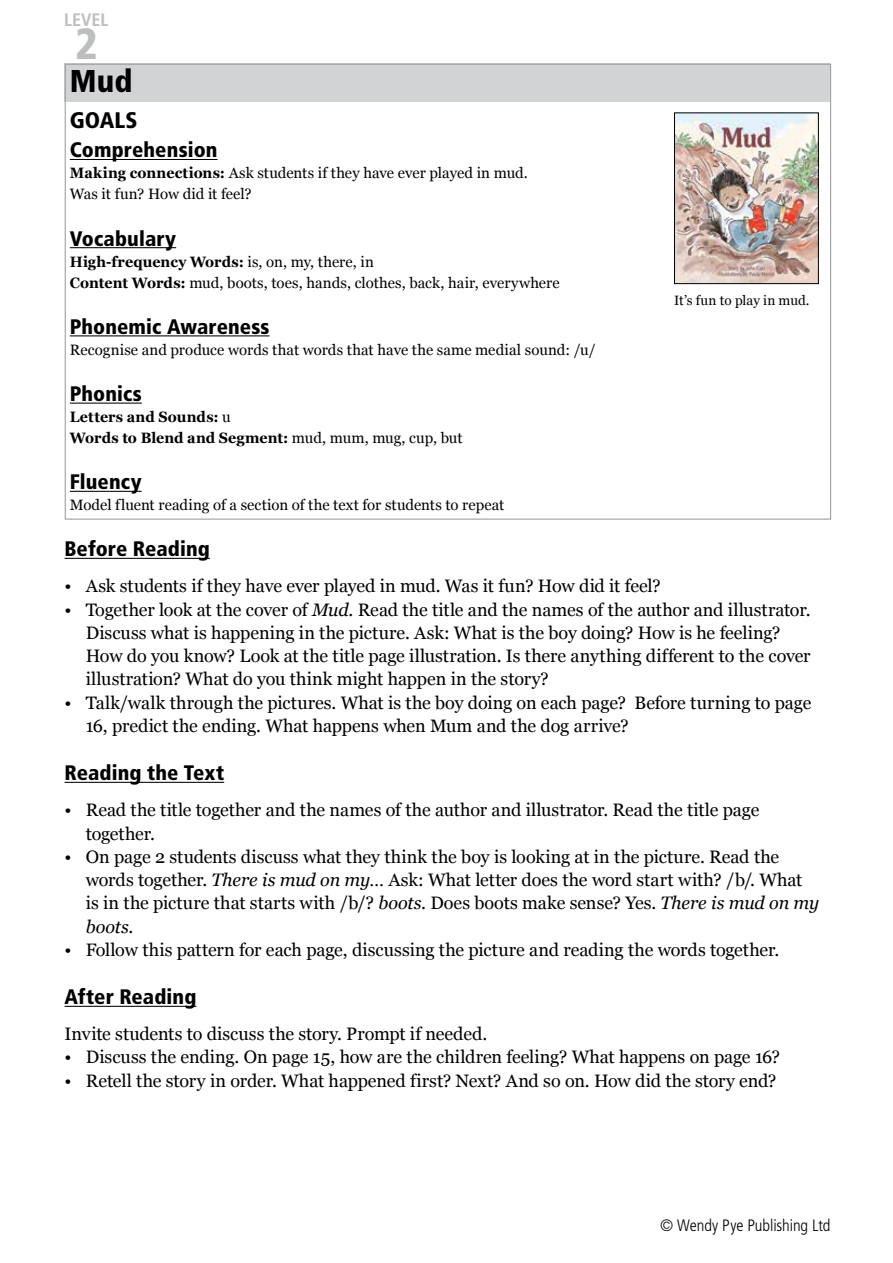
<style>
.page{position:relative;width:893px;height:1263px;background:#fff}
.page>*{position:absolute;margin:0;border:0;box-sizing:border-box;transform-origin:0 0}
.t1{font:900 condensed 43.5px "Frutiger";color:#bcbec0}
.t2{font:900 condensed 31.5px "Frutiger";color:#000}
.t3{font:900 condensed 22.5px "Frutiger";letter-spacing:.005em;color:#000}
.t4{font:900 condensed 21px "Frutiger";letter-spacing:.005em;color:#000}
.t5{font:18px/23.2px "Georgia";letter-spacing:-.005em;color:#000}
.t6{font:700 condensed 18px "Frutiger";letter-spacing:.005em;color:#bcbec0}
.t7{font:300 condensed 16.5px "Frutiger";letter-spacing:-.005em;color:#000}
.t8{font:15px/21px "Georgia";letter-spacing:.005em;color:#000}
.t9{font:700 15px/21px "Georgia";letter-spacing:.005em;color:#000;scale:.95 1}
.t10{font:13.5px "Georgia";letter-spacing:-.005em;color:#000}
.s1{font-weight:700}
.s2{font-weight:400}
.s3{font-style:italic}
</style>
<div class="page">
<div style="left:64px;top:64px;width:766px;height:38px;background:#d1d3d4"></div>
<hr style="left:70px;top:159px;width:148px;height:1px;background:#000">
<hr style="left:70px;top:247px;width:106px;height:1px;background:#000">
<hr style="left:70px;top:335px;width:199px;height:1px;background:#000">
<hr style="left:70px;top:403px;width:72px;height:1px;background:#000">
<hr style="left:70px;top:491px;width:72px;height:1px;background:#000">
<img style="left:676px;top:115px;width:141px;height:167px">
<div style="left:674px;top:113px;width:145px;height:171px;border:1px solid #000"></div>
<hr style="left:65px;top:558px;width:145px;height:1px;background:#000">
<hr style="left:65px;top:782px;width:159px;height:1px;background:#000">
<hr style="left:65px;top:1006px;width:131px;height:1px;background:#000">
<p class="t6" style="left:64px;top:9px;width:46px">LEVEL</p>
<h1 class="t1" style="left:75px;top:18px;width:24px">2</h1>
<h2 class="t2" style="left:70px;top:63px;width:64px">Mud</h2>
<p class="t3" style="left:70px;top:107px;width:69px">GOALS</p>
<p class="t4" style="left:70px;top:137px;width:149px">Comprehension</p>
<p class="t8" style="left:70px;top:163px;width:460px"><span class="s1">Making connections:</span> Ask students if they have ever played in mud.<br>Was it fun? How did it feel?</p>
<p class="t4" style="left:70px;top:226px;width:108px">Vocabulary</p>
<p class="t8" style="left:70px;top:251px;width:491px"><span class="s1">High-frequency Words:</span> is, on, my, there, in<br><span class="s1">Content Words:</span> mud, boots, toes, hands, clothes, back, hair, everywhere</p>
<p class="t4" style="left:70px;top:314px;width:201px">Phonemic Awareness</p>
<p class="t8" style="left:70px;top:339px;width:527px">Recognise and produce words that words that have the same medial sound: /u/</p>
<p class="t4" style="left:70px;top:381px;width:73px">Phonics</p>
<p class="t9" style="left:70px;top:406px;width:415px">Letters and Sounds: <span class="s2">u<br></span>Words to Blend and Segment: <span class="s2">mud, mum, mug, cup, but</span></p>
<p class="t4" style="left:70px;top:469px;width:73px">Fluency</p>
<p class="t8" style="left:70px;top:494px;width:436px">Model fluent reading of a section of the text for students to repeat</p>
<p class="t10" style="left:674px;top:292px;width:137px">It’s fun to play in mud.</p>
<p class="t4" style="left:65px;top:536px;width:147px">Before Reading</p>
<p class="t5" style="left:65px;top:574px;width:598px">• Ask students if they have ever played in mud. Was it fun? How did it feel?</p>
<p class="t5" style="left:86px;top:598px;width:726px;text-indent:-21px">• Together look at the cover of <span class="s3">Mud</span>. Read the title and the names of the author and illustrator.<br>Discuss what is happening in the picture. Ask: What is the boy doing? How is he feeling?<br>How do you know? Look at the title page illustration. Is there anything different to the cover illustration? What do you think might happen in the story?</p>
<p class="t5" style="left:86px;top:691px;width:727px;text-indent:-21px">• Talk/walk through the pictures. What is the boy doing on each page? Before turning to page<br>16, predict the ending. What happens when Mum and the dog arrive?</p>
<p class="t4" style="left:65px;top:760px;width:161px">Reading the Text</p>
<p class="t5" style="left:86px;top:798px;width:675px;text-indent:-21px">• Read the title together and the names of the author and illustrator. Read the title page together.</p>
<p class="t5" style="left:86px;top:845px;width:735px;text-indent:-21px">• On page 2 students discuss what they think the boy is looking at in the picture. Read the words together. <span class="s3">There is mud on my</span>… Ask: What letter does the word start with? /b/. What is in the picture that starts with /b/? <span class="s3">boots</span>. Does boots make sense? Yes. <span class="s3">There is mud on my boots</span>.</p>
<p class="t5" style="left:65px;top:938px;width:716px">• Follow this pattern for each page, discussing the picture and reading the words together.</p>
<p class="t4" style="left:65px;top:984px;width:133px">After Reading</p>
<p class="t5" style="left:65px;top:1022px;width:424px">Invite students to discuss the story. Prompt if needed.</p>
<p class="t5" style="left:65px;top:1045px;width:717px">• Discuss the ending. On page 15, how are the children feeling? What happens on page 16?</p>
<p class="t5" style="left:65px;top:1069px;width:713px">• Retell the story in order. What happened first? Next? And so on. How did the story end?</p>
<p class="t7" style="left:660px;top:1215px;width:172px">© Wendy Pye Publishing Ltd</p>
</div>
